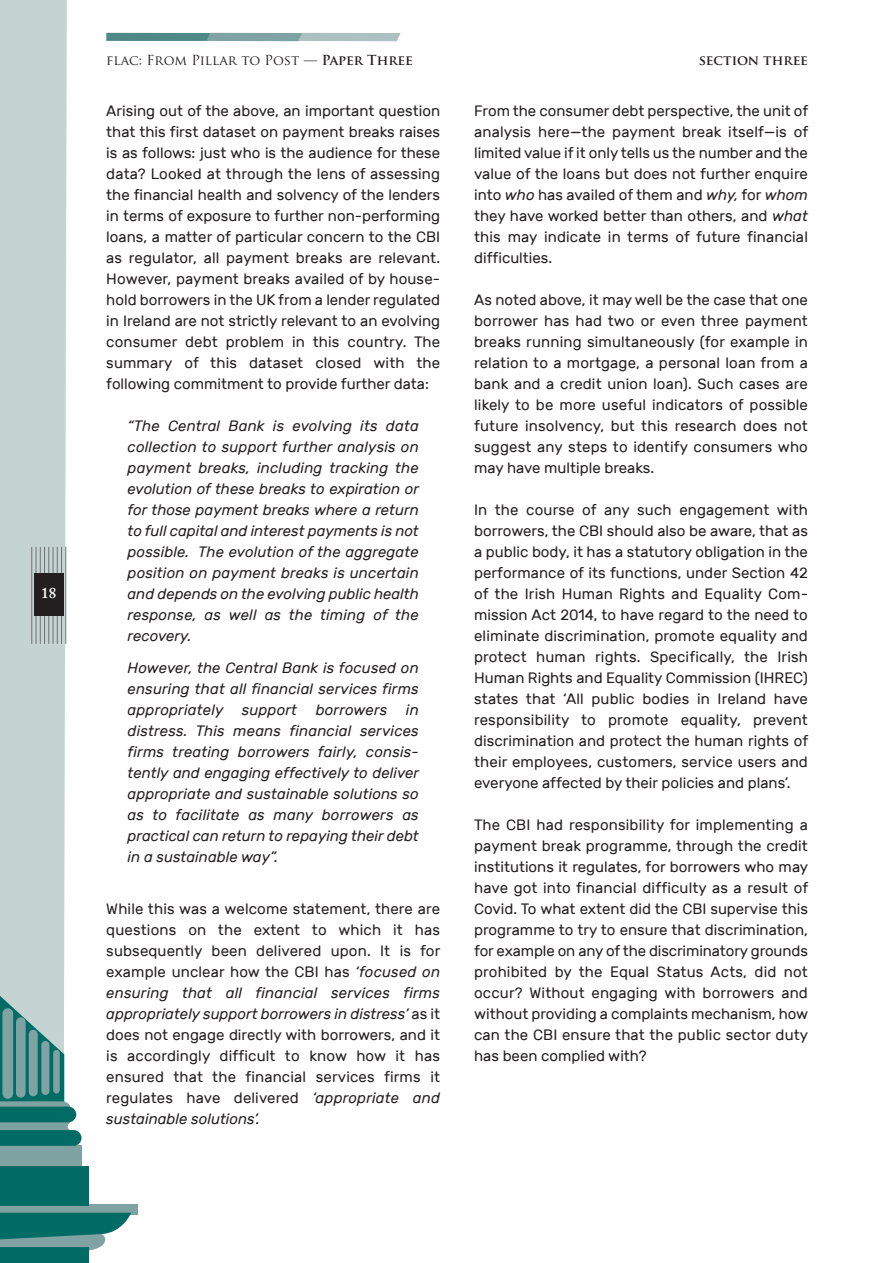
<style>
.page{position:relative;width:893px;height:1263px;background:#fff}
.page>*{position:absolute;margin:0;border:0;box-sizing:border-box;transform-origin:0 0}
.t1{font:15px/21px "Rubik";letter-spacing:.005em;color:#231f20;text-align:justify}
.t2{font:italic 15px/21px "Rubik";color:#231f20;text-align:justify}
.t3{font:600 15px "Adobe Caslon Pro";color:#fff}
.t4{font:13.5px "Trajan Pro";color:#231f20}
.t5{font:700 13.5px "Trajan Pro";color:#231f20}
.s1{font-weight:700}
.s2{font-style:italic}
</style>
<div class="page">
<div style="left:0;top:0;width:67px;height:976px;background:#c6d3d3"></div>
<hr style="left:31px;top:547px;width:1px;height:97px;background:#6f7073">
<hr style="left:36px;top:547px;width:1px;height:97px;background:#6f7073">
<hr style="left:40px;top:547px;width:1px;height:97px;background:#6f7073">
<hr style="left:44px;top:547px;width:1px;height:97px;background:#6f7073">
<hr style="left:48px;top:547px;width:1px;height:97px;background:#6f7073">
<hr style="left:53px;top:547px;width:1px;height:97px;background:#6f7073">
<hr style="left:57px;top:547px;width:1px;height:97px;background:#6f7073">
<hr style="left:61px;top:547px;width:1px;height:97px;background:#6f7073">
<hr style="left:65px;top:547px;width:1px;height:97px;background:#6f7073">
<div style="left:34px;top:574px;width:30px;height:42px;background:#231f20"></div>
<div style="left:0;top:1248px;width:89px;height:15px;background:#016c65"></div>
<div style="left:0;top:1145px;width:82px;height:21px;background:#7fa2a2"></div>
<svg style="left:0;top:1204px;width:137px;height:10px"></svg>
<svg style="left:0;top:1213px;width:131px;height:38px"></svg>
<svg style="left:0;top:976px;width:82px;height:170px"></svg>
<div style="left:0;top:1166px;width:89px;height:39px;background:#016c65"></div>
<div style="left:2px;top:1008px;width:11px;height:91px;background:#7fa2a2;border-radius:5px"></div>
<div style="left:16px;top:1017px;width:10px;height:80px;background:#7fa2a2;border-radius:5px"></div>
<div style="left:29px;top:1030px;width:9px;height:66px;background:#7fa2a2;border-radius:4px"></div>
<div style="left:41px;top:1041px;width:8px;height:54px;background:#7fa2a2;border-radius:4px"></div>
<div style="left:53px;top:1050px;width:7px;height:43px;background:#7fa2a2;border-radius:3px"></div>
<svg style="left:106px;top:33px;width:295px;height:8px;background:#7fa4a3"></svg>
<p class="t3" style="left:41px;top:584px;width:16px">18</p>
<p class="t4" style="left:106px;top:53px;width:308px">flac: From Pillar to Post — <span class="s1">Paper Three</span></p>
<p class="t5" style="left:699px;top:53px;width:111px">section three</p>
<p class="t1" style="left:106px;top:100px;width:335px">Arising out of the above, an important question that this first dataset on payment breaks raises is as follows: just who is the audience for these data? Looked at through the lens of assessing the financial health and solvency of the lenders in terms of exposure to further non-performing loans, a matter of particular concern to the CBI as regulator, all payment breaks are relevant.<br>However, payment breaks availed of by house - hold borrowers in the UK from a lender regulated in Ireland are not strictly relevant to an evolving consumer debt problem in this country. The summary of this dataset closed with the following commitment to provide further data:</p>
<p class="t2" style="left:128px;top:415px;width:293px">“The Central Bank is evolving its data collection to support further analysis on payment breaks, including tracking the evolution of these breaks to expiration or for those payment breaks where a return to full capital and interest payments is not possible. The evolution of the aggregate position on payment breaks is uncertain and depends on the evolving public health response, as well as the timing of the recovery.</p>
<p class="t2" style="left:128px;top:657px;width:293px">However, the Central Bank is focused on ensuring that all financial services firms appropriately support borrowers in distress. This means financial services firms treating borrowers fairly, consis - tently and engaging effectively to deliver appropriate and sustainable solutions so as to facilitate as many borrowers as practical can return to repaying their debt in a sustainable way”.</p>
<p class="t1" style="left:106px;top:898px;width:336px">While this was a welcome statement, there are questions on the extent to which it has subsequently been delivered upon. It is for example unclear how the CBI has <span class="s2">‘focused on ensuring that all financial services firms appropriately support borrowers in distress’</span> as it does not engage directly with borrowers, and it is accordingly difficult to know how it has ensured that the financial services firms it regulates have delivered <span class="s2">‘appropriate and sustainable solutions’.</span></p>
<p class="t1" style="left:474px;top:100px;width:336px">From the consumer debt perspective, the unit of analysis here—the payment break itself—is of limited value if it only tells us the number and the value of the loans but does not further enquire into <span class="s2">who</span> has availed of them and <span class="s2">why,</span> for <span class="s2">whom </span>they have worked better than others, and <span class="s2">what </span>this may indicate in terms of future financial difficulties.</p>
<p class="t1" style="left:474px;top:289px;width:335px">As noted above, it may well be the case that one borrower has had two or even three payment breaks running simultaneously (for example in relation to a mortgage, a personal loan from a bank and a credit union loan). Such cases are likely to be more useful indicators of possible future insolvency, but this research does not suggest any steps to identify con sumers who may have multiple breaks.</p>
<p class="t1" style="left:474px;top:499px;width:336px">In the course of any such engagement with borrowers, the CBI should also be aware, that as a public body, it has a statutory obligation in the performance of its functions, under Section 42 of the Irish Human Rights and Equality Com - mission Act 2014, to have regard to the need to eliminate discrimination, promote equality and protect human rights. Specifically, the Irish Human Rights and Equality Commission (IHREC) states that ‘All public bodies in Ireland have responsibility to promote equality, prevent discrimination and protect the human rights of their employees, customers, service users and everyone affected by their policies and plans’.</p>
<p class="t1" style="left:474px;top:814px;width:336px">The CBI had responsibility for implementing a payment break programme, through the credit institutions it regulates, for borrowers who may have got into financial difficulty as a result of Covid. To what extent did the CBI supervise this programme to try to ensure that discrimination, for example on any of the discriminatory grounds prohibited by the Equal Status Acts, did not occur? Without engaging with borrowers and without providing a complaints mechan ism, how can the CBI ensure that the public sector duty has been complied with?</p>
</div>
